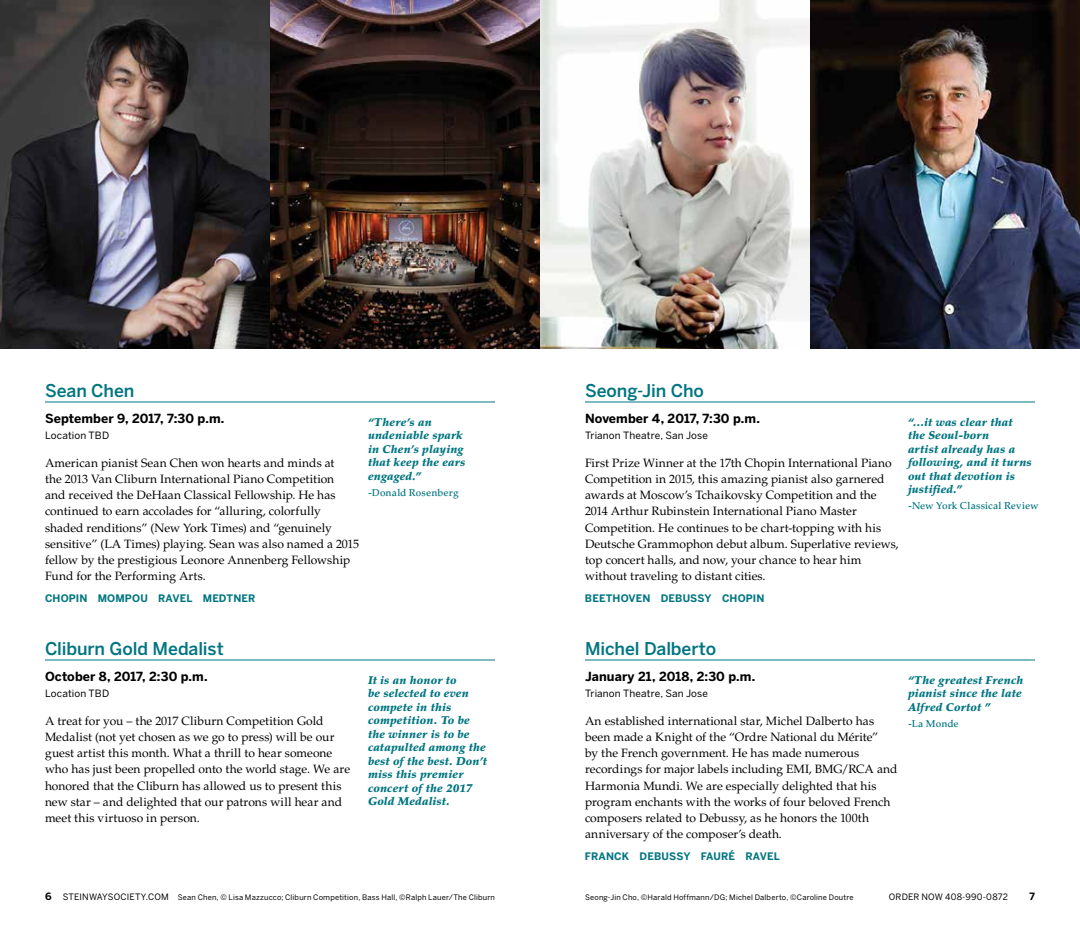
<style>
.page{position:relative;width:1080px;height:945px;background:#fff}
.page>*{position:absolute;margin:0;border:0;box-sizing:border-box;transform-origin:0 0}
.t1{font:500 17.5px "Benton Sans";letter-spacing:-.005em;color:#007581}
.t2{font:700 12.5px "Benton Sans";letter-spacing:.01em;color:#000}
.t3{font:12px/16.2px "Palatino LT Std";color:#000}
.t4{font:italic 900 11.25px/13.5px "Palatino LT Std";letter-spacing:.015em;color:#007581}
.t5{font:700 10.25px "Benton Sans";letter-spacing:.01em;color:#007581}
.t6{font:10px "Benton Sans";letter-spacing:.015em;color:#000}
.t7{font:500 10px "Palatino LT Std";letter-spacing:.01em;color:#007581}
.t8{font:700 10px "Benton Sans";color:#000}
.t9{font:8.75px "Benton Sans";letter-spacing:.025em;color:#000}
.t10{font:7.5px "Benton Sans";letter-spacing:.025em;color:#000}
.s1{font-weight:700;font-size:10px}
.s2{font-size:8.75px}
</style>
<div class="page">
<img style="left:0;top:0;width:1080px;height:349px">
<hr style="left:45px;top:402px;width:450px;height:1px;background:#007581">
<hr style="left:45px;top:660px;width:450px;height:1px;background:#007581">
<hr style="left:585px;top:402px;width:450px;height:1px;background:#007581">
<hr style="left:585px;top:660px;width:450px;height:1px;background:#007581">
<h1 class="t1" style="left:45px;top:380px;width:91px">Sean Chen</h1>
<p class="t2" style="left:45px;top:411px;width:181px">SEPTEMBER 9, 2017, 7:30 P.M.</p>
<p class="t6" style="left:45px;top:429px;width:66px">Location TBD</p>
<p class="t3" style="left:45px;top:455px;width:316px">American pianist Sean Chen won hearts and minds at<br>the 2013 Van Cliburn International Piano Competition<br>and received the DeHaan Classical Fellowship. He has continued to earn accolades for “alluring, colorfully shaded renditions” (New York Times) and “genuinely sensitive” (LA Times) playing. Sean was also named a 2015 fellow by the prestigious Leonore Annenberg Fellowship Fund for the Performing Arts.</p>
<p class="t4" style="left:368px;top:416px;width:99px">“There’s an undeniable spark in Chen’s playing that keep the ears engaged.”</p>
<p class="t7" style="left:368px;top:486px;width:92px">-Donald Rosenberg</p>
<h1 class="t1" style="left:585px;top:380px;width:121px">Seong-Jin Cho</h1>
<p class="t2" style="left:585px;top:411px;width:176px">NOVEMBER 4, 2017, 7:30 P.M.</p>
<p class="t6" style="left:585px;top:429px;width:124px">Trianon Theatre, San Jose</p>
<p class="t3" style="left:585px;top:455px;width:315px">First Prize Winner at the 17th Chopin International Piano Competition in 2015, this amazing pianist also garnered awards at Moscow’s Tchaikovsky Competition and the 2014 Arthur Rubinstein International Piano Master Competition. He continues to be chart-topping with his Deutsche Grammophon debut album. Superlative reviews, top concert halls, and now, your chance to hear him without traveling to distant cities.</p>
<p class="t5" style="left:45px;top:593px;width:146px">CHOPIN MOMPOU RAVEL</p>
<p class="t5" style="left:203px;top:593px;width:54px">MEDTNER</p>
<p class="t5" style="left:585px;top:593px;width:181px">BEETHOVEN DEBUSSY CHOPIN</p>
<p class="t4" style="left:908px;top:416px;width:125px">“…it was clear that the Seoul-born<br>artist already has a following, and it turns out that devotion is justified.”</p>
<p class="t7" style="left:908px;top:500px;width:132px">-New York Classical Review</p>
<h1 class="t1" style="left:45px;top:638px;width:180px">Cliburn Gold Medalist</h1>
<p class="t2" style="left:45px;top:669px;width:164px">OCTOBER 8, 2017, 2:30 P.M.</p>
<p class="t6" style="left:45px;top:687px;width:66px">Location TBD</p>
<p class="t3" style="left:45px;top:713px;width:307px">A treat for you – the 2017 Cliburn Competition Gold Medalist (not yet chosen as we go to press) will be our guest artist this month. What a thrill to hear someone who has just been propelled onto the world stage. We are honored that the Cliburn has allowed us to present this new star – and delighted that our patrons will hear and meet this virtuoso in person.</p>
<p class="t4" style="left:368px;top:674px;width:120px">It is an honor to<br>be selected to even compete in this competition. To be the winner is to be catapulted among the best of the best. Don’t miss this premier concert of the 2017<br>Gold Medalist.</p>
<h1 class="t1" style="left:585px;top:638px;width:133px">Michel Dalberto</h1>
<p class="t2" style="left:585px;top:669px;width:172px">JANUARY 21, 2018, 2:30 P.M.</p>
<p class="t6" style="left:585px;top:687px;width:124px">Trianon Theatre, San Jose</p>
<p class="t3" style="left:585px;top:713px;width:314px">An established international star, Michel Dalberto has been made a Knight of the “Ordre National du Mérite”<br>by the French government. He has made numerous recordings for major labels including EMI, BMG/RCA and Harmonia Mundi. We are especially delighted that his program enchants with the works of four beloved French composers related to Debussy, as he honors the 100th anniversary of the composer’s death.</p>
<p class="t5" style="left:585px;top:850px;width:193px">FRANCK DEBUSSY FAURÉ RAVEL</p>
<p class="t4" style="left:908px;top:674px;width:117px">“The greatest French pianist since the late<br>Alfred Cortot ”</p>
<p class="t7" style="left:908px;top:717px;width:52px">-La Monde</p>
<p class="t10" style="left:45px;top:893px;width:452px"><span class="s1">6</span> <span class="s2">STEINWAYSOCIETY.COM</span> Sean Chen, © Lisa Mazzucco; Cliburn Competition, Bass Hall, ©Ralph Lauer/The Cliburn</p>
<p class="t10" style="left:585px;top:893px;width:270px">Seong-Jin Cho, ©Harald Hoffmann/DG; Michel Dalberto, ©Caroline Doutre</p>
<p class="t9" style="left:889px;top:892px;width:121px">order now 408-990-0872</p>
<p class="t8" style="left:1030px;top:890px;width:7px">7</p>
</div>
